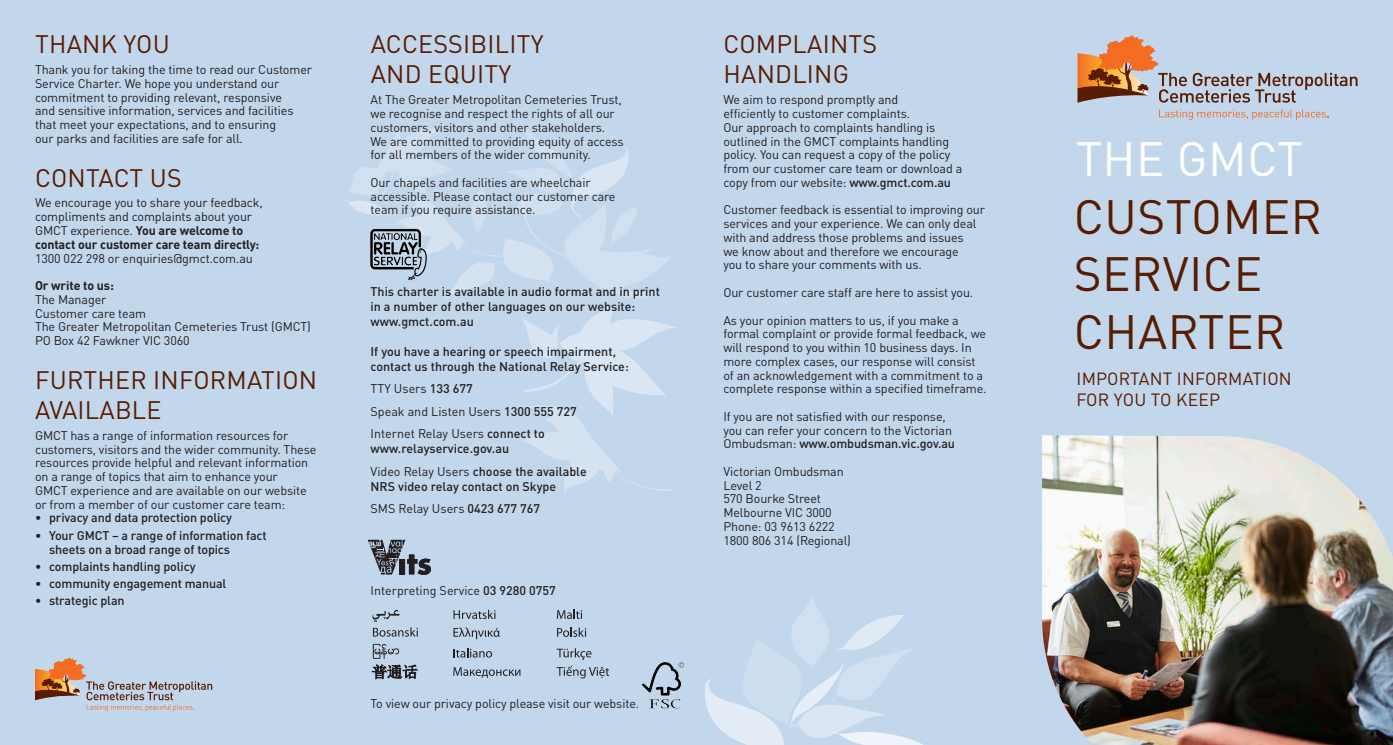
<style>
.page{position:relative;width:1393px;height:745px;background:#fff}
.page>*{position:absolute;margin:0;border:0;box-sizing:border-box;transform-origin:0 0}
.t1{font:47.5px/57.5px "DINOT";letter-spacing:.01em;color:#581c00}
.t2{font:47.5px "DINOT";letter-spacing:.01em;color:#fff}
.Body_Heading{font:25px/30px "DINOT";letter-spacing:.01em;color:#581c00}
.Body_Sub_Heading{font:17.5px "DINOT";letter-spacing:.01em;color:#581c00}
.Body{font:12.5px/13.8px "DINOT";letter-spacing:-.01em;color:#231f20}
.Contacts{font:500 12.5px/15px "DINOT";color:#231f20}
.Paragraph_Style_1{font:12.5px/13.8px "DINOT";letter-spacing:-.01em;color:#231f20}
.Contacts-2{font:12.5px "DINOT";color:#231f20}
.Body-2{font:700 12.5px "DINOT";letter-spacing:-.01em;color:#231f20}
.s1{font-weight:700}
.s2{font-weight:500}
.s3{font-weight:400}
</style>
<div class="page">
<div style="left:0;top:0;width:1393px;height:744px;background:#c2d6ec"></div>
<img style="left:1042px;top:435px;width:351px;height:309px">
<svg style="left:345px;top:124px;width:332px;height:369px"></svg>
<svg style="left:704px;top:597px;width:218px;height:147px"></svg>
<svg style="left:1159px;top:109px;width:169px;height:11px"></svg>
<svg style="left:1077px;top:35px;width:280px;height:68px"></svg>
<svg style="left:35px;top:657px;width:177px;height:53px"></svg>
<img style="left:368px;top:227px;width:62px;height:55px">
<svg style="left:372px;top:609px;width:28px;height:12px"></svg>
<svg style="left:373px;top:627px;width:45px;height:9px"></svg>
<svg style="left:373px;top:643px;width:26px;height:15px"></svg>
<svg style="left:372px;top:664px;width:45px;height:14px"></svg>
<svg style="left:453px;top:609px;width:42px;height:9px"></svg>
<svg style="left:453px;top:627px;width:47px;height:12px"></svg>
<svg style="left:453px;top:648px;width:39px;height:9px"></svg>
<svg style="left:453px;top:667px;width:67px;height:10px"></svg>
<svg style="left:557px;top:609px;width:25px;height:9px"></svg>
<svg style="left:557px;top:627px;width:29px;height:9px"></svg>
<svg style="left:557px;top:648px;width:34px;height:11px"></svg>
<svg style="left:556px;top:665px;width:53px;height:13px"></svg>
<svg style="left:368px;top:539px;width:63px;height:35px"></svg>
<img style="left:642px;top:662px;width:42px;height:47px">
<p class="Body_Heading" style="left:35px;top:29px;width:136px">THANK YOU</p>
<p class="Body" style="left:35px;top:62px;width:279px">Thank you for taking the time to read our Customer Service Charter. We hope you understand our commitment to providing relevant, responsive<br>and sensitive information, services and facilities that meet your expectations, and to ensuring<br>our parks and facilities are safe for all.</p>
<p class="Body_Heading" style="left:35px;top:162px;width:148px">CONTACT US</p>
<p class="Body" style="left:35px;top:196px;width:229px">We encourage you to share your feedback, compliments and complaints about your GMCT experience. <span class="s1">You are welcome to contact our customer care team directly:</span></p>
<p class="Body" style="left:35px;top:251px;width:219px">1300 022 298 or enquiries@gmct.com.au</p>
<p class="Body-2" style="left:35px;top:277px;width:80px">Or write to us:</p>
<p class="Body" style="left:35px;top:292px;width:73px">The Manager</p>
<p class="Body" style="left:35px;top:306px;width:113px">Customer care team</p>
<p class="Body" style="left:35px;top:319px;width:277px">The Greater Metropolitan Cemeteries Trust (GMCT)</p>
<p class="Body" style="left:35px;top:333px;width:156px">PO Box 42 Fawkner VIC 3060</p>
<p class="Body_Heading" style="left:35px;top:364px;width:284px">FURTHER INFORMATION<br>AVAILABLE</p>
<p class="Body" style="left:35px;top:428px;width:283px">GMCT has a range of information resources for customers, visitors and the wider community. These resources provide helpful and relevant information on a range of topics that aim to enhance your<br>GMCT experience and are available on our website or from a member of our customer care team:</p>
<p class="Contacts" style="left:35px;top:510px;width:198px">• privacy and data protection policy</p>
<p class="Contacts" style="left:49px;top:527px;width:219px;line-height:13.8px;text-indent:-14px">• Your GMCT – a range of information fact sheets on a broad range of topics</p>
<p class="Contacts" style="left:35px;top:558px;width:162px">• complaints handling policy</p>
<p class="Contacts" style="left:35px;top:575px;width:193px">• community engagement manual</p>
<p class="Contacts" style="left:35px;top:592px;width:91px">• strategic plan</p>
<p class="Body_Heading" style="left:371px;top:29px;width:175px">ACCESSIBILITY<br>AND EQUITY</p>
<p class="Paragraph_Style_1" style="left:370px;top:93px;width:255px">At The Greater Metropolitan Cemeteries Trust, we recognise and respect the rights of all our customers, visitors and other stakeholders.<br>We are committed to providing equity of access for all members of the wider community.</p>
<p class="Paragraph_Style_1" style="left:370px;top:175px;width:246px">Our chapels and facilities are wheelchair accessible. Please contact our customer care team if you require assistance.</p>
<p class="Contacts" style="left:370px;top:283px;width:291px">This charter is available in audio format and in print in a number of other languages on our website: www.gmct.com.au</p>
<p class="Contacts" style="left:370px;top:343px;width:247px">If you have a hearing or speech impairment,</p>
<p class="Contacts" style="left:370px;top:358px;width:260px">contact us through the National Relay Service:</p>
<p class="Contacts-2" style="left:370px;top:381px;width:104px">TTY Users <span class="s2">133 677</span></p>
<p class="Contacts-2" style="left:370px;top:403px;width:208px">Speak and Listen Users <span class="s2">1300 555 727</span></p>
<p class="Contacts" style="left:370px;top:426px;width:176px"><span class="s3">Internet Relay Users</span> connect to www.relayservice.gov.au</p>
<p class="Contacts" style="left:370px;top:463px;width:218px"><span class="s3">Video Relay Users</span> choose the available<br>NRS video relay contact on Skype</p>
<p class="Contacts-2" style="left:370px;top:501px;width:171px">SMS Relay Users <span class="s2">0423 677 767</span></p>
<p class="Contacts-2" style="left:370px;top:582px;width:187px">Interpreting Service <span class="s2">03 9280 0757</span></p>
<p class="Body" style="left:370px;top:695px;width:270px">To view our privacy policy please visit our website.</p>
<p class="Body_Heading" style="left:723px;top:29px;width:155px">COMPLAINTS<br>HANDLING</p>
<p class="Body" style="left:723px;top:93px;width:188px">We aim to respond promptly and efficiently to customer complaints.</p>
<p class="Body" style="left:723px;top:120px;width:240px">Our approach to complaints handling is outlined in the GMCT complaints handling policy. You can request a copy of the policy from our customer care team or download a copy from our website: <span class="s2">www.gmct.com.au</span></p>
<p class="Body" style="left:723px;top:203px;width:263px">Customer feedback is essential to improving our services and your experience. We can only deal with and address those problems and issues<br>we know about and therefore we encourage<br>you to share your comments with us.</p>
<p class="Body" style="left:723px;top:285px;width:251px">Our customer care staff are here to assist you.</p>
<p class="Body" style="left:723px;top:313px;width:265px">As your opinion matters to us, if you make a formal complaint or provide formal feedback, we will respond to you within 10 business days. In more complex cases, our response will consist of an acknowledgement with a commitment to a complete response within a specified timeframe.</p>
<p class="Body" style="left:723px;top:409px;width:233px">If you are not satisfied with our response, you can refer your concern to the Victorian<br>Ombudsman: <span class="s2">www.ombudsman.vic.gov.au</span></p>
<p class="Body" style="left:723px;top:464px;width:122px">Victorian Ombudsman</p>
<p class="Body" style="left:723px;top:478px;width:40px">Level 2</p>
<p class="Body" style="left:723px;top:491px;width:99px">570 Bourke Street</p>
<p class="Body" style="left:723px;top:505px;width:110px">Melbourne VIC 3000</p>
<p class="Body" style="left:723px;top:519px;width:113px">Phone: 03 9613 6222</p>
<p class="Body" style="left:723px;top:533px;width:129px">1800 806 314 (Regional)</p>
<p class="t2" style="left:1076px;top:129px;width:229px">THE GMCT</p>
<p class="t1" style="left:1074px;top:187px;width:250px">CUSTOMER<br>SERVICE</p>
<p class="t1" style="left:1074px;top:302px;width:213px">CHARTER</p>
<p class="Body_Sub_Heading" style="left:1076px;top:367px;width:217px">IMPORTANT INFORMATION</p>
<p class="Body_Sub_Heading" style="left:1076px;top:388px;width:145px">FOR YOU TO KEEP</p>
</div>
